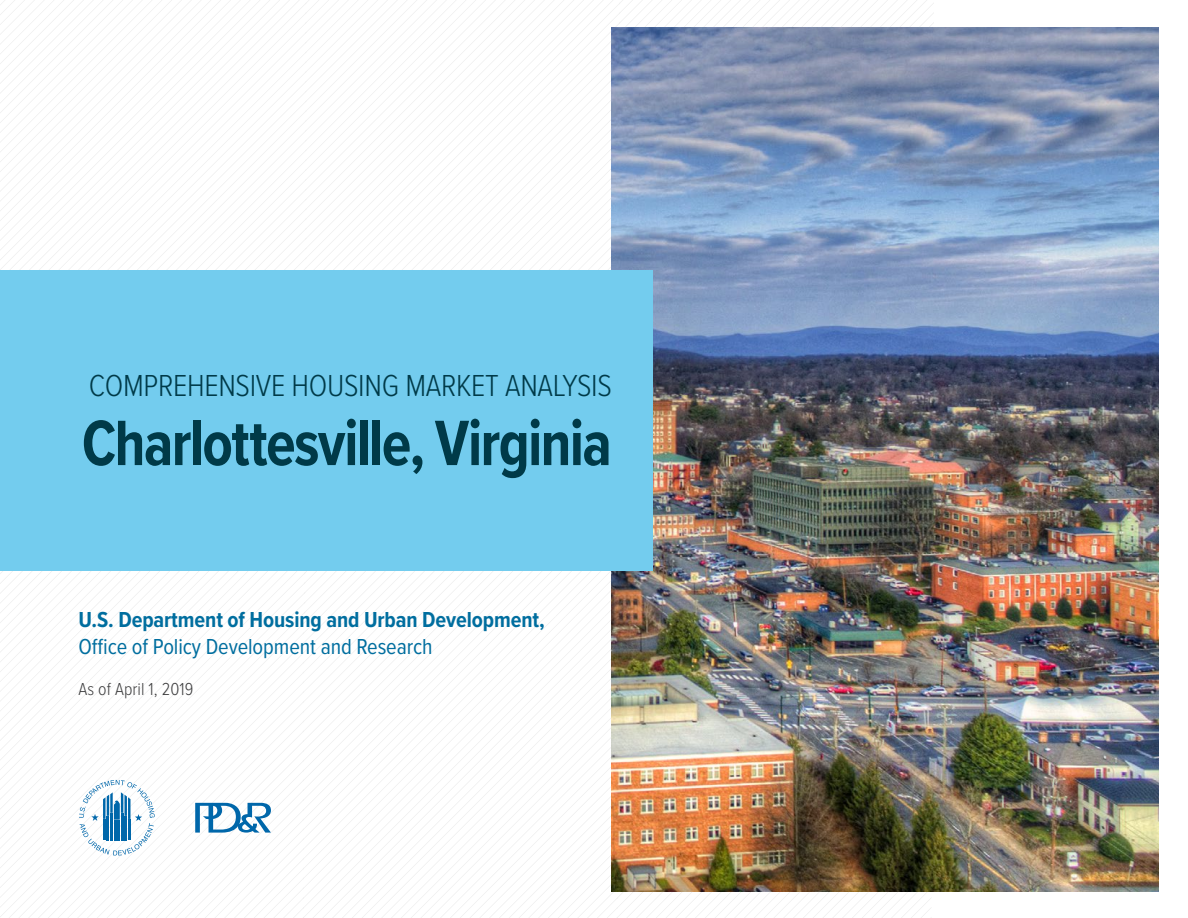
<style>
.page{position:relative;width:1188px;height:918px;background:#fff}
.page>*{position:absolute;margin:0;border:0;box-sizing:border-box;transform-origin:0 0}
.t1{font:700 66.45px "Proxima Nova Cond";letter-spacing:-.025em;color:#003a48;scale:.93 1}
.t2{font:300 31.5px "Proxima Nova Cond";letter-spacing:-.01em;color:#003a48}
.t3{font:700 22.5px/27px "Proxima Nova Cond";letter-spacing:-.005em;color:#006e9f}
.t4{font:300 18px "Proxima Nova Cond";letter-spacing:.005em;color:#3e3e3f}
.s1{font-weight:400}
</style>
<div class="page">
<img style="left:934px;top:27px;width:225px;height:864px">
<img style="left:0;top:0;width:934px;height:918px">
<h1 class="t2" style="left:89px;top:362px;width:525px">COMPREHENSIVE HOUSING MARKET ANALYSIS</h1>
<h1 class="t1" style="left:82px;top:394px;width:571px">Charlottesville, Virginia</h1>
<p class="t3" style="left:79px;top:605px;width:468px">U.S. Department of Housing and Urban Development,<br><span class="s1">Office of Policy Development and Research</span></p>
<p class="t4" style="left:79px;top:676px;width:116px">As of April 1, 2019</p>
</div>
